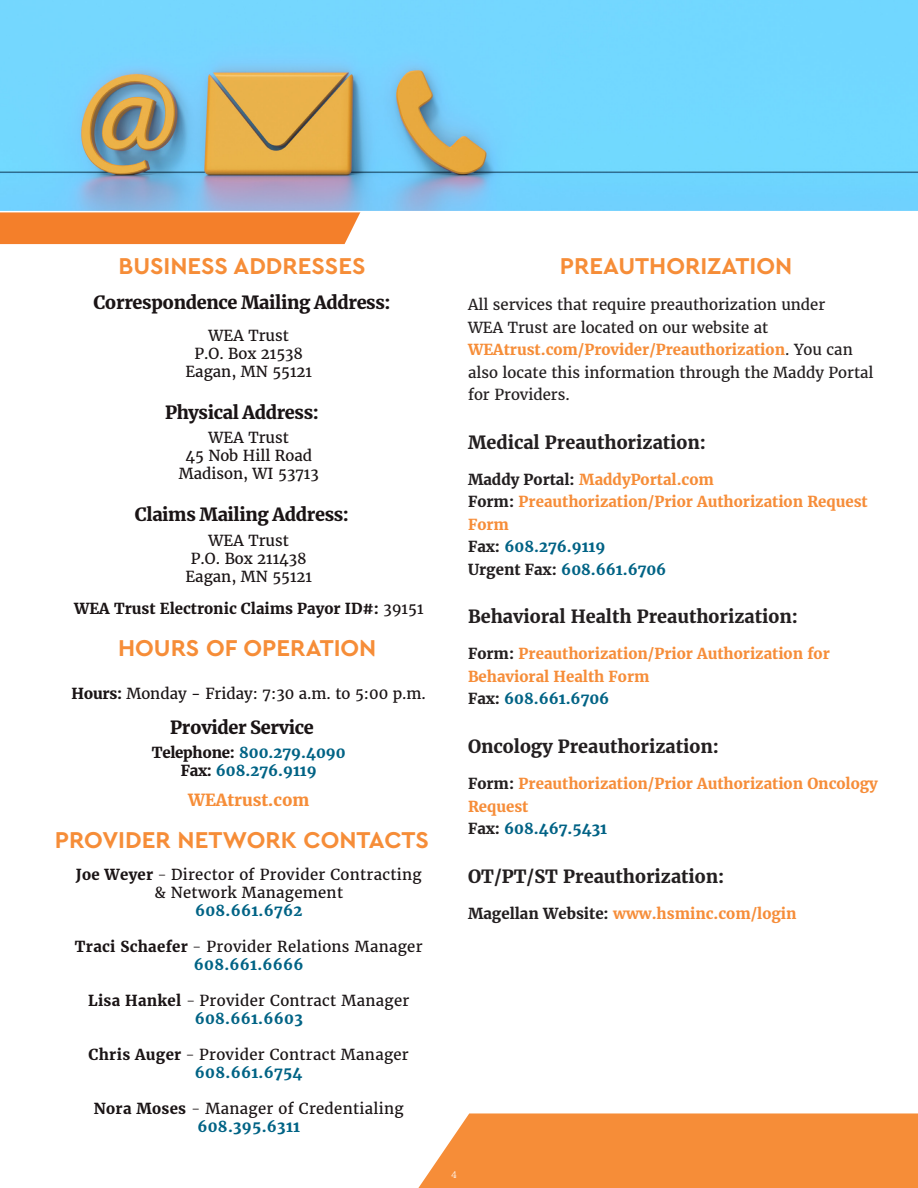
<style>
.page{position:relative;width:918px;height:1188px;background:#fff}
.page>*{position:absolute;margin:0;border:0;box-sizing:border-box;transform-origin:0 0}
.t1{font:700 24px "Cera Pro";color:#f68d38}
.t2{font:700 18px "Merriweather";color:#231f20}
.t3{font:900 18px "Merriweather";letter-spacing:-.02em;color:#1a1415}
.t4{font:900 16.5px "Merriweather";color:#f68d38}
.Body_HT{font:700 15px/22.5px "Merriweather";color:#f68d39}
.Contact{font:15px/18px "Merriweather";letter-spacing:.02em;color:#1a1415;text-align:center}
.Body_HT-2{font:15px/22.5px "Merriweather";color:#231f20}
.Contact-2{font:15px "Merriweather";color:#1a1415}
.Body_HT-3{font:700 15px "Merriweather";color:#006385}
.Contact-3{font:700 15px "Merriweather";letter-spacing:.02em;color:#006385}
.t5{font:700 15px "Merriweather";color:#1a1415}
.Body_HT-4{font:700 15px "Merriweather";color:#006285}
.Body_HT-5{font:700 15px "Merriweather";color:#f68d38}
.t6{font:300 12px "Rokkitt";color:#fff}
.s1{font-weight:400}
.s2{font-weight:900}
.s3{font-weight:900;color:#1a1415}
.s4{font-weight:700}
.s5{font-weight:300}
.s6{font-weight:700;color:#f68d38}
.s7{color:#231f20}
</style>
<div class="page">
<div style="left:418px;top:1113px;width:500px;height:75px;background:#f68d38"></div>
<div style="left:0;top:212px;width:361px;height:32px;background:#f47f2a"></div>
<img style="left:0;top:0;width:918px;height:211px">
<p class="t1" style="left:119px;top:250px;width:248px">BUSINESS ADDRESSES</p>
<p class="t3" style="left:93px;top:290px;width:299px">Correspondence Mailing Address:</p>
<p class="Contact-2" style="left:209px;top:326px;width:82px">WEA Trust</p>
<p class="Contact-2" style="left:194px;top:344px;width:110px">P.O. Box 21538</p>
<p class="Contact-2" style="left:186px;top:362px;width:128px">Eagan, MN 55121</p>
<p class="t3" style="left:165px;top:400px;width:155px">Physical Address:</p>
<p class="Contact-2" style="left:209px;top:429px;width:82px">WEA Trust</p>
<p class="Contact-2" style="left:185px;top:447px;width:128px">45 Nob Hill Road</p>
<p class="Contact-2" style="left:179px;top:465px;width:142px">Madison, WI 53713</p>
<p class="t3" style="left:135px;top:502px;width:216px">Claims Mailing Address:</p>
<p class="Contact-2" style="left:209px;top:531px;width:82px">WEA Trust</p>
<p class="Contact-2" style="left:191px;top:549px;width:117px">P.O. Box 211438</p>
<p class="Contact-2" style="left:186px;top:567px;width:128px">Eagan, MN 55121</p>
<p class="t5" style="left:74px;top:599px;width:351px">WEA Trust Electronic Claims Payor ID#: <span class="s1">39151</span></p>
<p class="t1" style="left:118px;top:632px;width:260px">HOURS OF OPERATION</p>
<p class="Contact-2" style="left:72px;top:684px;width:356px"><span class="s2">Hours:</span> Monday - Friday: 7:30 a.m. to 5:00 p.m.</p>
<p class="t3" style="left:170px;top:715px;width:145px">Provider Service</p>
<p class="Body_HT-3" style="left:152px;top:744px;width:195px"><span class="s3">Telephone:</span> 800.279.4090</p>
<p class="Body_HT-3" style="left:181px;top:762px;width:138px"><span class="s3">Fax:</span> 608.276.9119</p>
<p class="t4" style="left:188px;top:788px;width:123px">WEAtrust.com</p>
<p class="t1" style="left:55px;top:824px;width:376px">PROVIDER NETWORK CONTACTS</p>
<p class="Contact" style="left:76px;top:865px;width:347px"><span class="s4">Joe Weyer</span> <span class="s5">-</span> Director of Provider Contracting &amp; Network Management</p>
<p class="Contact-3" style="left:195px;top:901px;width:109px">608.661.6762</p>
<p class="Contact" style="left:75px;top:937px;width:349px"><span class="s4">Traci Schaefer</span> <span class="s5">-</span> Provider Relations Manager</p>
<p class="Contact-3" style="left:194px;top:955px;width:111px">608.661.6666</p>
<p class="Contact" style="left:88px;top:991px;width:323px"><span class="s4">Lisa Hankel</span> <span class="s5">-</span> Provider Contract Manager</p>
<p class="Contact-3" style="left:195px;top:1009px;width:110px">608.661.6603</p>
<p class="Contact" style="left:89px;top:1045px;width:322px"><span class="s4">Chris Auger</span> <span class="s5">-</span> Provider Contract Manager</p>
<p class="Contact-3" style="left:195px;top:1063px;width:109px">608.661.6754</p>
<p class="Contact" style="left:94px;top:1099px;width:311px"><span class="s4">Nora Moses</span> <span class="s5">-</span> Manager of Credentialing</p>
<p class="Contact-3" style="left:197px;top:1117px;width:104px">608.395.6311</p>
<p class="t1" style="left:560px;top:250px;width:234px">PREAUTHORIZATION</p>
<p class="Body_HT-2" style="left:468px;top:294px;width:407px">All services that require preauthorization under<br>WEA Trust are located on our website at <span class="s6">WEAtrust.com/Provider/Preauthorization</span>. You can also locate this information through the Maddy Portal for Providers.</p>
<h3 class="t2" style="left:468px;top:431px;width:240px">Medical Preauthorization:</h3>
<p class="Body_HT-5" style="left:468px;top:470px;width:247px"><span class="s7">Maddy Portal:</span> MaddyPortal.com</p>
<p class="Body_HT" style="left:468px;top:491px;width:401px"><span class="s7">Form:</span> Preauthorization/Prior Authorization Request<br>Form</p>
<p class="Body_HT-4" style="left:468px;top:538px;width:139px"><span class="s7">Fax:</span> 608.276.9119</p>
<p class="Body_HT-3" style="left:468px;top:560px;width:200px"><span class="s7">Urgent Fax:</span> 608.661.6706</p>
<h3 class="t2" style="left:468px;top:606px;width:331px">Behavioral Health Preauthorization:</h3>
<p class="Body_HT" style="left:468px;top:643px;width:363px"><span class="s7">Form:</span> Preauthorization/Prior Authorization for<br>Behavioral Health Form</p>
<p class="Body_HT-3" style="left:468px;top:690px;width:143px"><span class="s7">Fax:</span> 608.661.6706</p>
<h3 class="t2" style="left:468px;top:735px;width:252px">Oncology Preauthorization:</h3>
<p class="Body_HT" style="left:468px;top:772px;width:411px"><span class="s7">Form:</span> Preauthorization/Prior Authorization Oncology<br>Request</p>
<p class="Body_HT-4" style="left:468px;top:819px;width:140px"><span class="s7">Fax:</span> 608.467.5431</p>
<h3 class="t2" style="left:468px;top:865px;width:258px">OT/PT/ST Preauthorization:</h3>
<p class="Body_HT" style="left:468px;top:902px;width:330px"><span class="s7">Magellan Website:</span> www.hsminc.com/login</p>
<p class="t6" style="left:452px;top:1167px;width:7px">4</p>
</div>
